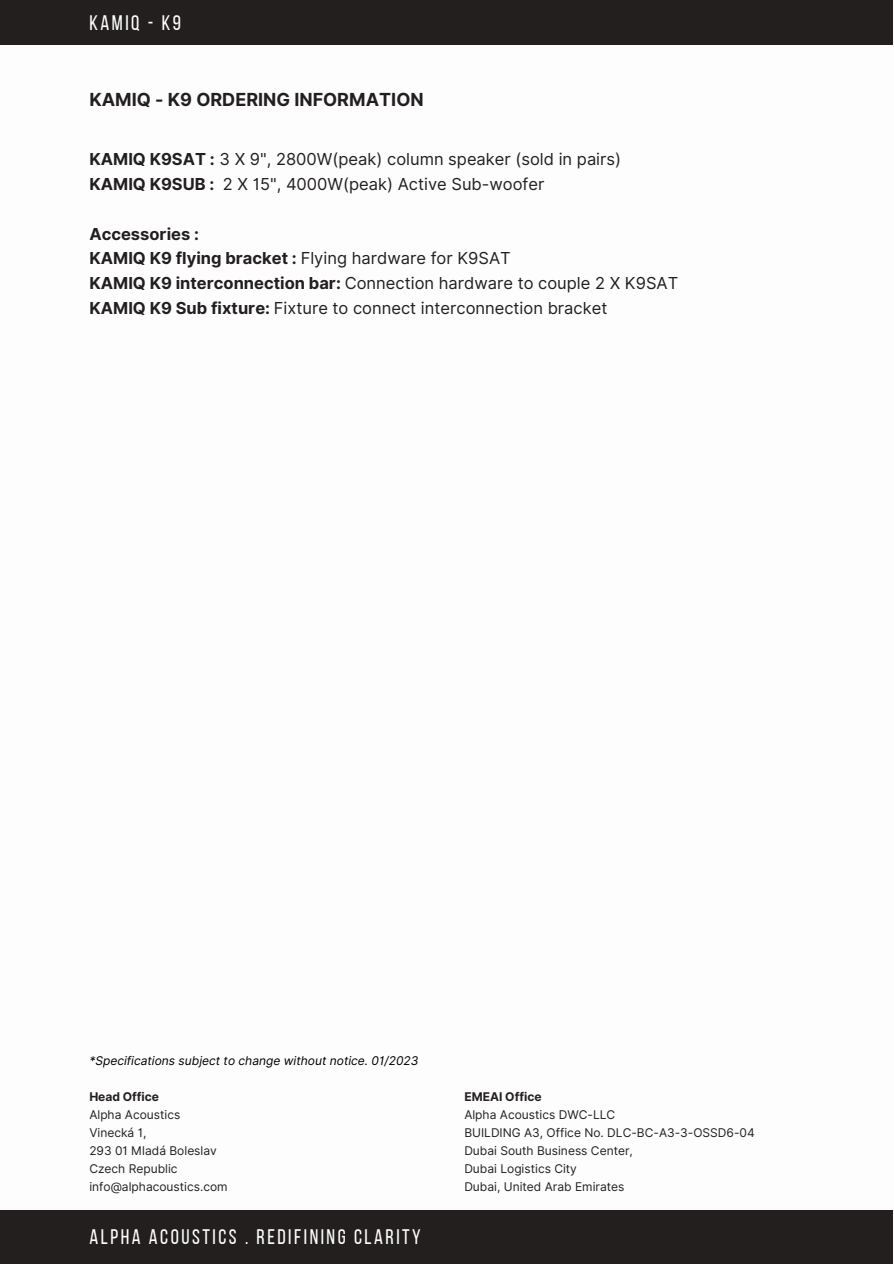
<style>
.page{position:relative;width:894px;height:1264px;background:#fff}
.page>*{position:absolute;margin:0;border:0;box-sizing:border-box;transform-origin:0 0}
.t1{font:21px "Bebas Neue";letter-spacing:.12em;color:#fdfdfd}
.t2{font:700 18px "Inter";color:#231f1f}
.t3{font:16.5px/24.8px "Inter";color:#231f1f}
.t4{font:700 16.5px/24.8px "Inter";color:#231f1f}
.t5{font:12px "Inter";color:#231f1f}
.t6{font:italic 12px "Inter";color:#000}
.t7{font:700 12px "Inter";color:#231f1f}
.s1{font-weight:700}
.s2{font-weight:400}
</style>
<div class="page">
<div style="left:0;top:1209px;width:892px;height:54px;background:#231f1f"></div>
<div style="left:0;top:0;width:892px;height:45px;background:#231f1f"></div>
<p class="t1" style="left:89px;top:15px;width:93px">KAMIQ - K9</p>
<h1 class="t2" style="left:89px;top:88px;width:336px">KAMIQ - K9 ORDERING INFORMATION</h1>
<h3 class="t3" style="left:89px;top:147px;width:533px"><span class="s1">KAMIQ K9SAT :</span> 3 X 9", 2800W(peak) column speaker (sold in pairs)<br><span class="s1">KAMIQ K9SUB :</span></h3>
<h4 class="t3" style="left:223px;top:172px;width:323px">2 X 15", 4000W(peak) Active Sub-woofer</h4>
<h4 class="t4" style="left:89px;top:221px;width:423px">Accessories :<br>KAMIQ K9 flying bracket : <span class="s2">Flying hardware for K9SAT</span></h4>
<h4 class="t3" style="left:89px;top:271px;width:590px"><span class="s1">KAMIQ K9 interconnection bar:</span> Connection hardware to couple 2 X K9SAT<br><span class="s1">KAMIQ K9 Sub fixture:</span> Fixture to connect interconnection bracket</h4>
<p class="t6" style="left:89px;top:1053px;width:330px">*Specifications subject to change without notice. 01/2023</p>
<p class="t7" style="left:89px;top:1089px;width:71px">Head Office</p>
<p class="t5" style="left:89px;top:1107px;width:92px">Alpha Acoustics</p>
<p class="t5" style="left:89px;top:1125px;width:58px">Vinecká 1,</p>
<p class="t5" style="left:89px;top:1143px;width:129px">293 01 Mladá Boleslav</p>
<p class="t5" style="left:89px;top:1161px;width:90px">Czech Republic</p>
<p class="t5" style="left:89px;top:1179px;width:140px">info@alphacoustics.com</p>
<p class="t1" style="left:89px;top:1228px;width:333px">ALPHA ACOUSTICS . REDIFINING CLARITY</p>
<p class="t7" style="left:464px;top:1089px;width:79px">EMEAI Office</p>
<p class="t5" style="left:464px;top:1107px;width:152px">Alpha Acoustics DWC-LLC</p>
<p class="t5" style="left:464px;top:1125px;width:292px">BUILDING A3, Office No. DLC-BC-A3-3-OSSD6-04</p>
<p class="t5" style="left:464px;top:1143px;width:170px">Dubai South Business Center,</p>
<p class="t5" style="left:464px;top:1161px;width:114px">Dubai Logistics City</p>
<h2 class="t5" style="left:464px;top:1179px;width:162px">Dubai, United Arab Emirates</h2>
</div>
